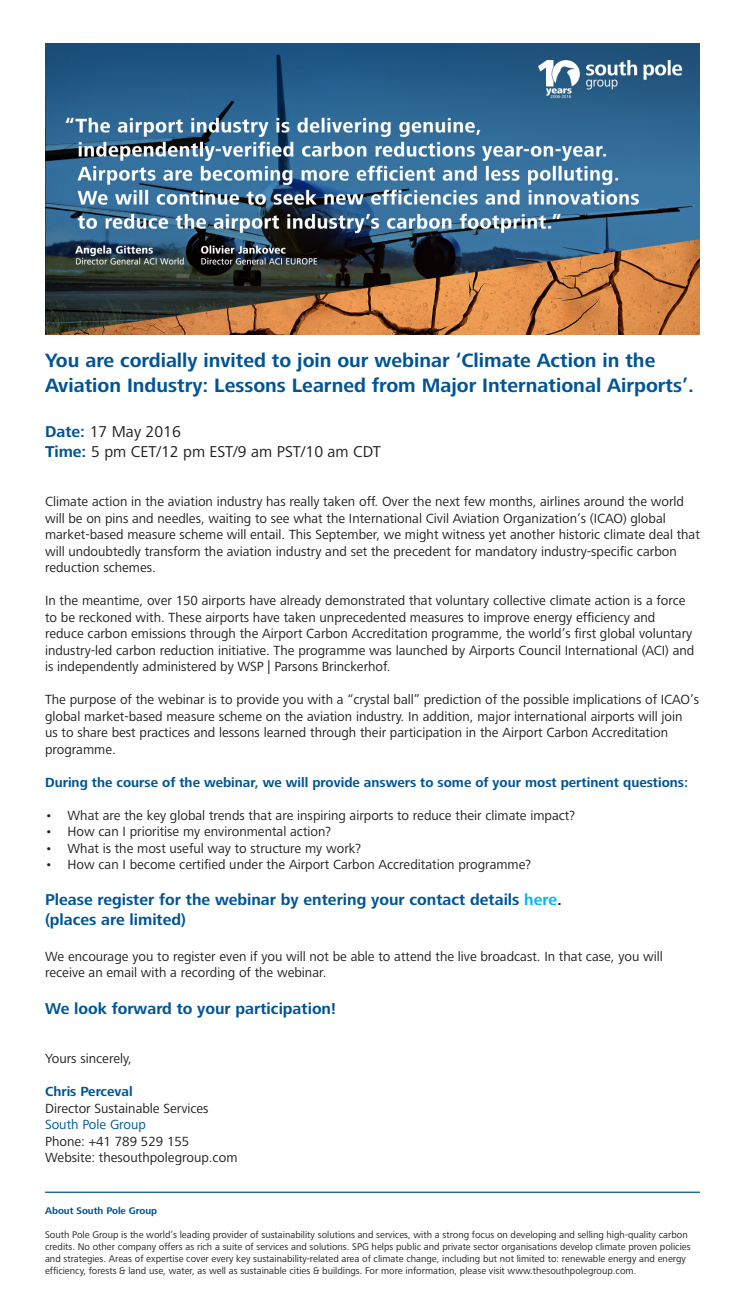
<style>
.page{position:relative;width:745px;height:1312px;background:#fff}
.page>*{position:absolute;margin:0;border:0;box-sizing:border-box;transform-origin:0 0}
.t1{font:700 20px/25.5px "Frutiger Next LT";color:#005595}
.t2{font:700 16.25px "Frutiger Next LT";color:#005595}
.t3{font:16.25px "Frutiger Next LT";color:#231f20}
.t4{font:13.75px/16.5px "Frutiger Next LT";color:#231f20}
.t5{font:700 13.75px "Frutiger Next LT";color:#005595}
.t6{font:13.75px "Frutiger Next LT";color:#005595}
.t7{font:10px/12px "Frutiger Next LT";color:#231f20}
.t8{font:700 10px "Frutiger Next LT";color:#005595}
.s1{font-weight:700;color:#005595}
.s2{color:#00baf1}
.s3{color:#231f20}
</style>
<div class="page">
<img style="left:45px;top:43px;width:654px;height:291px">
<hr style="left:45px;top:1191px;width:654px;height:1px;background:#005595">
<p class="t1" style="left:45px;top:347px;width:650px">You are cordially invited to join our webinar ‘Climate Action in the<br>Aviation Industry: Lessons Learned from Major International Airports’.</p>
<p class="t3" style="left:45px;top:422px;width:137px"><span class="s1">Date:</span> 17 May 2016</p>
<p class="t3" style="left:45px;top:442px;width:337px"><span class="s1">Time:</span> 5 pm CET/12 pm EST/9 am PST/10 am CDT</p>
<p class="t4" style="left:45px;top:493px;width:656px">Climate action in the aviation industry has really taken off. Over the next few months, airlines around the world will be on pins and needles, waiting to see what the International Civil Aviation Organization’s (ICAO) global market-based measure scheme will entail. This September, we might witness yet another historic climate deal that will undoubtedly transform the aviation industry and set the precedent for mandatory industry-specific carbon reduction schemes.</p>
<p class="t4" style="left:45px;top:592px;width:650px">In the meantime, over 150 airports have already demonstrated that voluntary collective climate action is a force to be reckoned with. These airports have taken unprecedented measures to improve energy efficiency and reduce carbon emissions through the Airport Carbon Accreditation programme, the world’s first global voluntary industry-led carbon reduction initiative. The programme was launched by Airports Council International (ACI) and is independently administered by WSP | Parsons Brinckerhof.</p>
<p class="t4" style="left:45px;top:691px;width:655px">The purpose of the webinar is to provide you with a “crystal ball” prediction of the possible implications of ICAO’s global market-based measure scheme on the aviation industry. In addition, major international airports will join<br>us to share best practices and lessons learned through their participation in the Airport Carbon Accreditation programme.</p>
<p class="t5" style="left:45px;top:774px;width:644px">During the course of the webinar, we will provide answers to some of your most pertinent questions:</p>
<p class="t4" style="left:45px;top:806px;width:531px">• What are the key global trends that are inspiring airports to reduce their climate impact?</p>
<p class="t4" style="left:45px;top:823px;width:287px">• How can I prioritise my environmental action?</p>
<p class="t4" style="left:45px;top:839px;width:317px">• What is the most useful way to structure my work?</p>
<p class="t4" style="left:45px;top:856px;width:487px">• How can I become certified under the Airport Carbon Accreditation programme?</p>
<p class="t2" style="left:45px;top:890px;width:518px">Please register for the webinar by entering your contact details <span class="s2">here</span><span class="s3">.</span></p>
<p class="t2" style="left:45px;top:910px;width:142px">(places are limited)</p>
<p class="t4" style="left:45px;top:947px;width:619px">We encourage you to register even if you will not be able to attend the live broadcast. In that case, you will receive an email with a recording of the webinar.</p>
<p class="t2" style="left:45px;top:998px;width:292px">We look forward to your participation!</p>
<p class="t4" style="left:45px;top:1049px;width:88px">Yours sincerely,</p>
<p class="t5" style="left:45px;top:1083px;width:89px">Chris Perceval</p>
<p class="t4" style="left:45px;top:1099px;width:165px">Director Sustainable Services</p>
<p class="t6" style="left:45px;top:1116px;width:102px">South Pole Group</p>
<p class="t4" style="left:45px;top:1132px;width:146px">Phone: +41 789 529 155</p>
<p class="t4" style="left:45px;top:1148px;width:194px">Website: thesouthpolegroup.com</p>
<p class="t8" style="left:45px;top:1204px;width:114px">About South Pole Group</p>
<p class="t7" style="left:45px;top:1228px;width:646px">South Pole Group is the world’s leading provider of sustainability solutions and services, with a strong focus on developing and selling high-quality carbon credits. No other company offers as rich a suite of services and solutions. SPG helps public and private sector organisations develop climate proven policies and strategies. Areas of expertise cover every key sustainability-related area of climate change, including but not limited to: renewable energy and energy efficiency, forests &amp; land use, water, as well as sustainable cities &amp; buildings. For more information, please visit www.thesouthpolegroup.com.</p>
</div>
